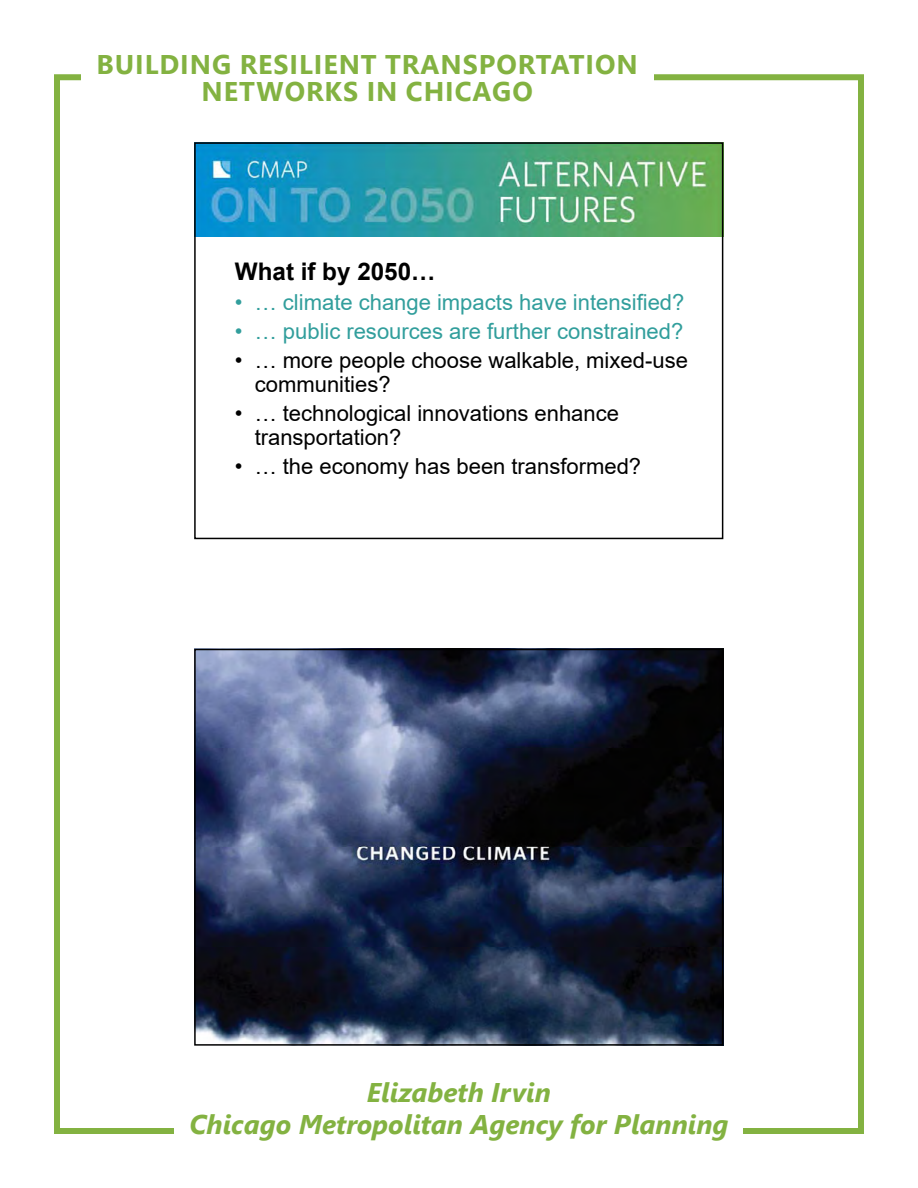
<style>
.page{position:relative;width:918px;height:1188px;background:#fff}
.page>*{position:absolute;margin:0;border:0;box-sizing:border-box;transform-origin:0 0}
.t1{font:italic 700 27px/32.4px "Segoe UI";color:#83b241;text-align:center}
.t2{font:700 27px/27px "Segoe UI";letter-spacing:.035em;color:#83b241;text-align:center}
.t3{font:700 24.3px "Arial";color:#000}
.t4{font:22.05px/23.9px "Arial";color:#000}
.t5{font:22.05px "Arial";color:#319e9c}
</style>
<div class="page">
<img style="left:197px;top:145px;width:523px;height:92px">
<div style="left:194px;top:142px;width:529px;height:397px;border:2px solid #000"></div>
<img style="left:197px;top:649px;width:527px;height:397px">
<div style="left:194px;top:649px;width:529px;height:397px;border:2px solid #000"></div>
<div style="left:54px;top:74px;width:810px;height:1060px;border:6px solid #83b241"></div>
<div style="left:81px;top:54px;width:572px;height:47px;background:#fff"></div>
<div style="left:175px;top:1082px;width:568px;height:52px;background:#fff"></div>
<p class="t2" style="left:97px;top:50px;width:543px">BUILDING RESILIENT TRANSPORTATION<br>NETWORKS IN CHICAGO</p>
<p class="t3" style="left:235px;top:255px;width:202px">What if by 2050…</p>
<p class="t5" style="left:235px;top:287px;width:451px">• … climate change impacts have intensified?</p>
<p class="t5" style="left:235px;top:316px;width:450px">• … public resources are further constrained?</p>
<p class="t4" style="left:255px;top:348px;width:435px;text-indent:-20px">• … more people choose walkable, mixed-use communities?</p>
<p class="t4" style="left:255px;top:401px;width:366px;text-indent:-20px">• … technological innovations enhance transportation?</p>
<p class="t4" style="left:235px;top:454px;width:408px">• … the economy has been transformed?</p>
<p class="t1" style="left:189px;top:1074px;width:541px">Elizabeth Irvin<br>Chicago Metropolitan Agency for Planning</p>
</div>
